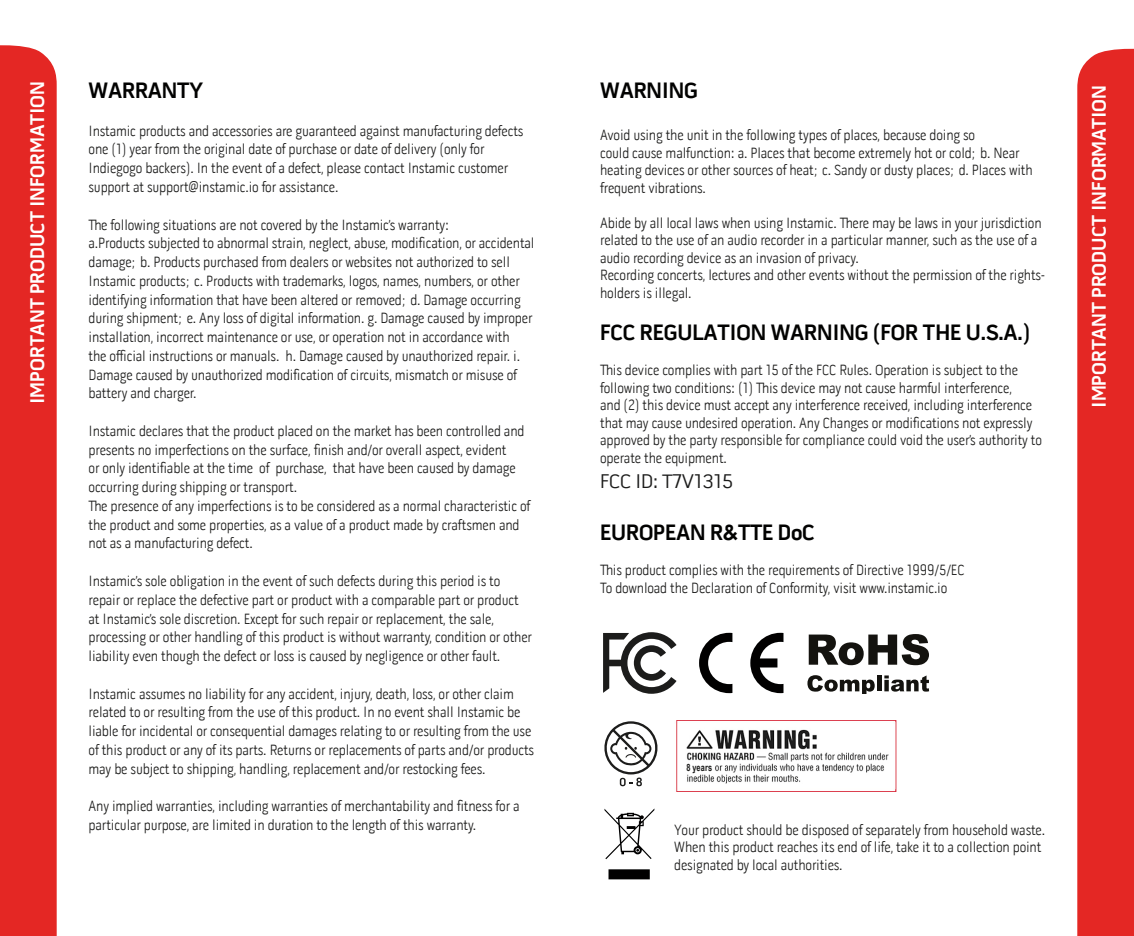
<style>
.page{position:relative;width:1134px;height:936px;background:#fff}
.page>*{position:absolute;margin:0;border:0;box-sizing:border-box;transform-origin:0 0}
.t1{font:700 22.5px "Pill Gothic 600 mg";letter-spacing:-.01em;color:#020201}
.t2{font:700 20px "Pill Gothic 600 mg";color:#fff}
.t3{font:20px "Pill Gothic 600 mg";letter-spacing:-.01em;color:#1c1c1b}
.t4{font:300 15px/18.8px "Pill Gothic 300 mg";letter-spacing:-.01em;color:#1c1c1b}
.t5{font:700 10px "Arial Narrow";letter-spacing:.015em;color:#1c1c1b;scale:.9 1}
</style>
<div class="page">
<div style="left:1077px;top:48px;width:57px;height:887px;background:#e42724"></div>
<div style="left:0;top:45px;width:57px;height:890px;background:#e42724"></div>
<svg style="left:604px;top:808px;width:50px;height:71px"></svg>
<svg style="left:603px;top:632px;width:73px;height:61px"></svg>
<svg style="left:750px;top:632px;width:33px;height:61px"></svg>
<svg style="left:699px;top:632px;width:33px;height:61px"></svg>
<svg style="left:809px;top:634px;width:120px;height:31px"></svg>
<svg style="left:807px;top:675px;width:68px;height:19px"></svg>
<hr style="left:877px;top:675px;width:4px;height:16px;background:#14130f">
<svg style="left:884px;top:675px;width:45px;height:16px"></svg>
<svg style="left:604px;top:721px;width:54px;height:65px"></svg>
<img style="left:676px;top:720px;width:220px;height:71px">
<div style="left:682px;top:762px;width:31px;height:10px;background:#fff"></div>
<h2 class="t2" style="left:25px;top:404px;width:324px;rotate:-90deg">IMPORTANT PRODUCT INFORMATION</h2>
<h1 class="t1" style="left:600px;top:77px;width:99px">WARNING</h1>
<h1 class="t1" style="left:89px;top:77px;width:117px">WARRANTY</h1>
<p class="t4" style="left:89px;top:121px;width:436px">Instamic products and accessories are guaranteed against manufacturing defects one (1) year from the original date of purchase or date of delivery (only for Indiegogo backers). In the event of a defect, please contact Instamic customer support at support@instamic.io for assistance.</p>
<p class="t4" style="left:89px;top:215px;width:447px">The following situations are not covered by the Instamic’s warranty:<br>a.Products subjected to abnormal strain, neglect, abuse, modification, or accidental damage; b. Products purchased from dealers or websites not authorized to sell Instamic products; c. Products with trademarks, logos, names, numbers, or other identifying information that have been altered or removed; d. Damage occurring during shipment; e. Any loss of digital information. g. Damage caused by improper installation, incorrect maintenance or use, or operation not in accordance with<br>the official instructions or manuals. h. Damage caused by unauthorized repair. i.<br>Damage caused by unauthorized modification of circuits, mismatch or misuse of battery and charger.</p>
<p class="t4" style="left:89px;top:421px;width:443px">Instamic declares that the product placed on the market has been controlled and presents no imperfections on the surface, finish and/or overall aspect, evident<br>or only identifiable at the time of purchase, that have been caused by damage occurring during shipping or transport.<br>The presence of any imperfections is to be considered as a normal characteristic of the product and some properties, as a value of a product made by craftsmen and not as a manufacturing defect.</p>
<p class="t4" style="left:89px;top:571px;width:445px">Instamic’s sole obligation in the event of such defects during this period is to repair or replace the defective part or product with a comparable part or product at Instamic’s sole discretion. Except for such repair or replacement, the sale, processing or other handling of this product is without warranty, condition or other liability even though the defect or loss is caused by negligence or other fault.</p>
<p class="t4" style="left:89px;top:684px;width:447px">Instamic assumes no liability for any accident, injury, death, loss, or other claim related to or resulting from the use of this product. In no event shall Instamic be liable for incidental or consequential damages relating to or resulting from the use of this product or any of its parts. Returns or replacements of parts and/or products may be subject to shipping, handling, replacement and/or restocking fees.</p>
<p class="t4" style="left:89px;top:796px;width:432px">Any implied warranties, including warranties of merchantability and fitness for a particular purpose, are limited in duration to the length of this warranty.</p>
<p class="t4" style="left:600px;top:127px;width:434px;line-height:17.5px">Avoid using the unit in the following types of places, because doing so<br>could cause malfunction: a. Places that become extremely hot or cold; b. Near heating devices or other sources of heat; c. Sandy or dusty places; d. Places with frequent vibrations.</p>
<p class="t4" style="left:600px;top:214px;width:447px;line-height:17.5px">Abide by all local laws when using Instamic. There may be laws in your jurisdiction related to the use of an audio recorder in a particular manner, such as the use of a audio recording device as an invasion of privacy.<br>Recording concerts, lectures and other events without the permission of the rights&shy;holders is illegal.</p>
<h1 class="t1" style="left:600px;top:318px;width:432px">FCC REGULATION WARNING (FOR THE U.S.A.)</h1>
<p class="t4" style="left:600px;top:361px;width:443px;line-height:17.5px">This device complies with part 15 of the FCC Rules. Operation is subject to the following two conditions: (1) This device may not cause harmful interference,<br>and (2) this device must accept any interference received, including interference that may cause undesired operation. Any Changes or modifications not expressly approved by the party responsible for compliance could void the user’s authority to operate the equipment.</p>
<h2 class="t3" style="left:600px;top:469px;width:134px">FCC ID: T7V1315</h2>
<h1 class="t1" style="left:600px;top:518px;width:216px">EUROPEAN R&amp;TTE DoC</h1>
<p class="t4" style="left:600px;top:561px;width:366px;line-height:17.5px">This product complies with the requirements of Directive 1999/5/EC<br>To download the Declaration of Conformity, visit www.instamic.io</p>
<p class="t5" style="left:686px;top:759px;width:30px">8 years</p>
<p class="t4" style="left:674px;top:820px;width:372px;line-height:17.5px">Your product should be disposed of separately from household waste.<br>When this product reaches its end of life, take it to a collection point designated by local authorities.</p>
<h2 class="t2" style="left:1087px;top:407px;width:324px;rotate:-90deg">IMPORTANT PRODUCT INFORMATION</h2>
</div>
